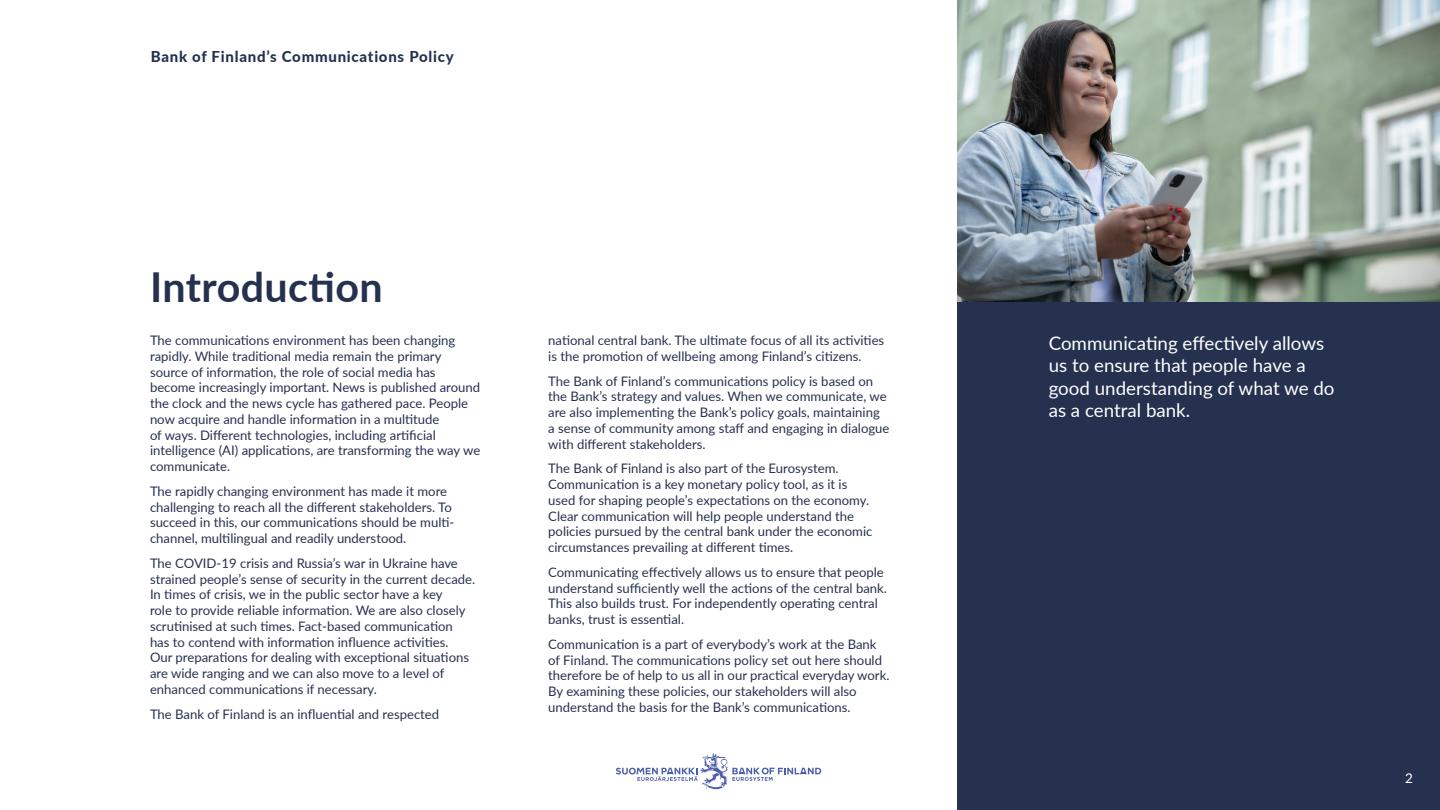
<style>
.page{position:relative;width:1440px;height:810px;background:#fff}
.page>*{position:absolute;margin:0;border:0;box-sizing:border-box;transform-origin:0 0}
.t1{font:700 41.25px "Lato";letter-spacing:.01em;color:#25314f}
.t2{font:18.75px/22.5px "Lato";color:#fff}
.t3{font:800 15px "Lato";letter-spacing:.05em;color:#25314f}
.t4{font:13.5px "Lato";color:#fff}
.t5{font:13.12px/15.8px "Lato";color:#25314f}
</style>
<div class="page">
<div style="left:957px;top:0;width:483px;height:810px;background:#25314f"></div>
<svg style="left:616px;top:753px;width:205px;height:36px"></svg>
<img style="left:957px;top:0;width:483px;height:302px">
<p class="t3" style="left:151px;top:45px;width:305px">Bank of Finland’s Communications Policy</p>
<h2 class="t1" style="left:150px;top:256px;width:234px">Introduction</h2>
<p class="t5" style="left:150px;top:332px;width:332px">The communications environment has been changing rapidly. While traditional media remain the primary source of information, the role of social media has become increasingly important. News is published around the clock and the news cycle has gathered pace. People now acquire and handle information in a multitude<br>of ways. Different technologies, including artificial intelligence (AI) applications, are transforming the way we communicate.</p>
<p class="t5" style="left:150px;top:483px;width:306px">The rapidly changing environment has made it more challenging to reach all the different stakeholders. To succeed in this, our communications should be multi&shy;channel, multilingual and readily understood.</p>
<p class="t5" style="left:150px;top:555px;width:327px">The COVID-19 crisis and Russia’s war in Ukraine have strained people’s sense of security in the current decade.<br>In times of crisis, we in the public sector have a key<br>role to provide reliable information. We are also closely scrutinised at such times. Fact-based communication has to contend with information influence activities.<br>Our preparations for dealing with exceptional situations are wide ranging and we can also move to a level of enhanced communications if necessary.</p>
<p class="t5" style="left:150px;top:705px;width:291px">The Bank of Finland is an influential and respected</p>
<p class="t5" style="left:548px;top:332px;width:338px">national central bank. The ultimate focus of all its activities is the promotion of wellbeing among Finland’s citizens.</p>
<p class="t5" style="left:548px;top:372px;width:343px">The Bank of Finland’s communications policy is based on the Bank’s strategy and values. When we communicate, we are also implementing the Bank’s policy goals, maintaining a sense of community among staff and engaging in dialogue with different stakeholders.</p>
<p class="t5" style="left:548px;top:460px;width:326px">The Bank of Finland is also part of the Eurosystem.<br>Communication is a key monetary policy tool, as it is used for shaping people’s expectations on the economy.<br>Clear communication will help people understand the policies pursued by the central bank under the economic circumstances prevailing at different times.</p>
<p class="t5" style="left:548px;top:564px;width:340px">Communicating effectively allows us to ensure that people understand sufficiently well the actions of the central bank.<br>This also builds trust. For independently operating central banks, trust is essential.</p>
<p class="t5" style="left:548px;top:636px;width:343px">Communication is a part of everybody’s work at the Bank of Finland. The communications policy set out here should therefore be of help to us all in our practical everyday work.<br>By examining these policies, our stakeholders will also understand the basis for the Bank’s communications.</p>
<p class="t2" style="left:1049px;top:331px;width:287px">Communicating effectively allows us to ensure that people have a good understanding of what we do as a central bank.</p>
<p class="t4" style="left:1405px;top:768px;width:9px">2</p>
</div>
